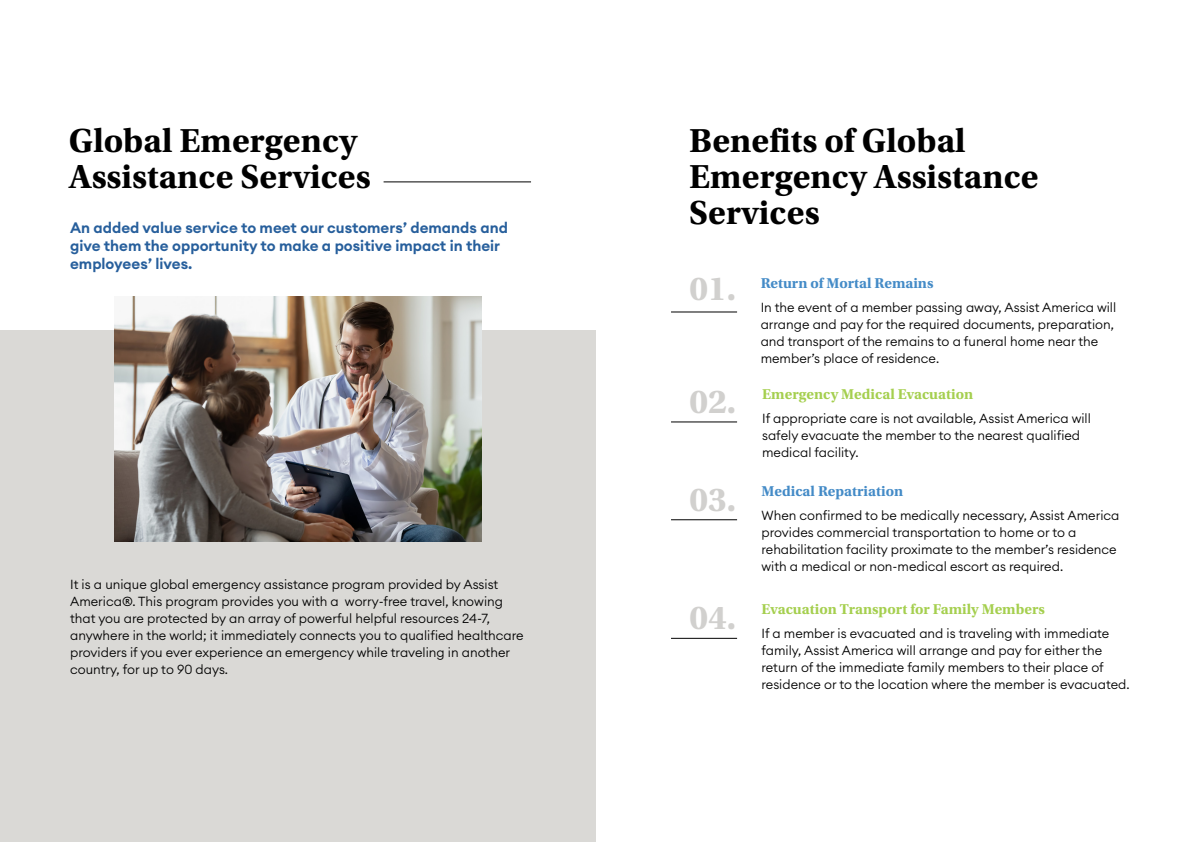
<style>
.page{position:relative;width:1191px;height:842px;background:#fff}
.page>*{position:absolute;margin:0;border:0;box-sizing:border-box;transform-origin:0 0}
.t1{font:700 35px/36px "Utopia Std";color:#000}
.t2{font:700 35px "Utopia Std";color:#d1d0ce}
.t3{font:600 15px/18px "Euclid Circular A";color:#275f9c}
.t4{font:700 15px "Utopia Std";color:#a5cf4f}
.t5{font:700 15px "Utopia Std";color:#448bc7}
.t6{font:300 13px/17px "Euclid Circular A";color:#000}
</style>
<div class="page">
<div style="left:0;top:324px;width:595px;height:518px;background:#dad9d6"></div>
<hr style="left:671px;top:312px;width:66px;height:1px;background:#000101">
<hr style="left:671px;top:422px;width:66px;height:1px;background:#000101">
<hr style="left:671px;top:519px;width:66px;height:1px;background:#000101">
<hr style="left:671px;top:638px;width:66px;height:1px;background:#000101">
<div style="left:0;top:152px;width:595px;height:178px;background:#fff"></div>
<hr style="left:383px;top:182px;width:148px;height:1px;background:#000101">
<img style="left:114px;top:297px;width:367px;height:244px">
<h1 class="t1" style="left:69px;top:123px;width:304px">Global Emergency<br>Assistance Services</h1>
<p class="t3" style="left:70px;top:218px;width:439px">An added value service to meet our customers’ demands and give them the opportunity to make a positive impact in their employees’ lives.</p>
<p class="t6" style="left:70px;top:575px;width:455px">It is a unique global emergency assistance program provided by Assist America®. This program provides you with a worry-free travel, knowing that you are protected by an array of powerful helpful resources 24-7, anywhere in the world; it immediately connects you to qualified healthcare providers if you ever experience an emergency while traveling in another country, for up to 90 days.</p>
<h1 class="t1" style="left:689px;top:123px;width:351px">Benefits of Global<br>Emergency Assistance<br>Services</h1>
<h1 class="t2" style="left:689px;top:268px;width:48px">01.</h1>
<p class="t5" style="left:760px;top:275px;width:174px">Return of Mortal Remains</p>
<p class="t6" style="left:760px;top:299px;width:357px">In the event of a member passing away, Assist America will arrange and pay for the required documents, preparation, and transport of the remains to a funeral home near the member’s place of residence.</p>
<h1 class="t2" style="left:689px;top:381px;width:48px">02.</h1>
<p class="t4" style="left:762px;top:385px;width:212px">Emergency Medical Evacuation</p>
<p class="t6" style="left:762px;top:409px;width:330px">If appropriate care is not available, Assist America will safely evacuate the member to the nearest qualified medical facility.</p>
<h1 class="t2" style="left:689px;top:479px;width:48px">03.</h1>
<p class="t5" style="left:761px;top:482px;width:143px">Medical Repatriation</p>
<p class="t6" style="left:761px;top:506px;width:359px">When confirmed to be medically necessary, Assist America provides commercial transportation to home or to a rehabilitation facility proximate to the member’s residence with a medical or non-medical escort as required.</p>
<h1 class="t2" style="left:689px;top:597px;width:48px">04.</h1>
<p class="t4" style="left:761px;top:601px;width:285px">Evacuation Transport for Family Members</p>
<p class="t6" style="left:761px;top:625px;width:369px">If a member is evacuated and is traveling with immediate family, Assist America will arrange and pay for either the return of the immediate family members to their place of residence or to the location where the member is evacuated.</p>
</div>
